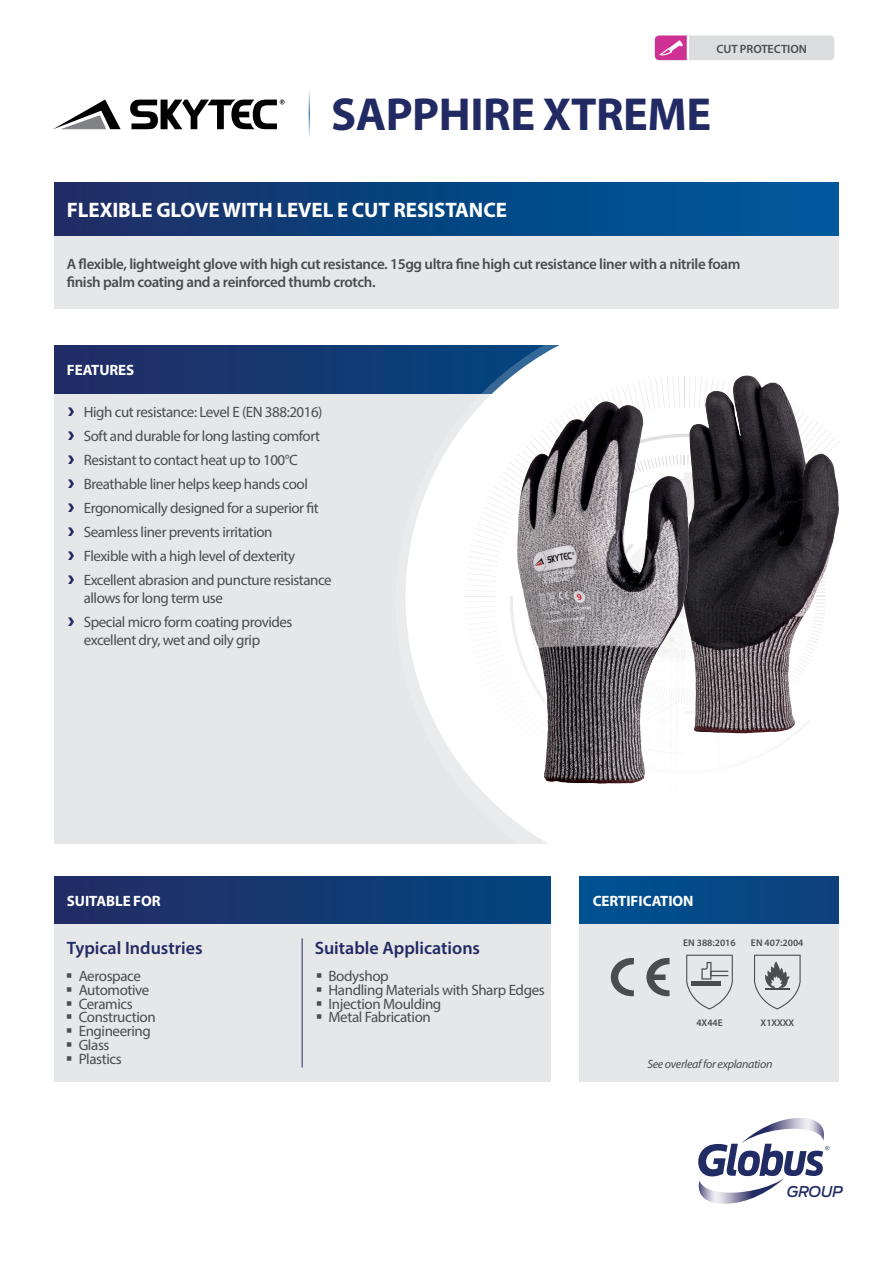
<style>
.page{position:relative;width:893px;height:1263px;background:#fff}
.page>*{position:absolute;margin:0;border:0;box-sizing:border-box;transform-origin:0 0}
.PRODUCT_NAME{font:700 46.5px "Myriad Pro";letter-spacing:-.01em;color:#222a64}
.SHORT_DESCRIPTION{font:700 21px "Myriad Pro";letter-spacing:-.005em;color:#fff}
.PANEL_SUB-HEAD{font:600 18px "Myriad Pro";color:#222a64}
.t1{font:15px/18px "Myriad Pro";letter-spacing:-.03em;color:#4b4c4d}
.LONG_DESCRIPTION{font:600 15px/18px "Myriad Pro";letter-spacing:-.025em;color:#4b4c4d}
.PANEL_HEADING{font:700 15px "Myriad Pro";letter-spacing:-.005em;color:#fff}
.t2{font:italic 500 14.85px "Antenna";letter-spacing:-.005em;color:#212b64}
.t3{font:600 12px "Myriad Pro";letter-spacing:-.005em;color:#4b4c4d}
.t4{font:italic 12px "Myriad Pro";letter-spacing:-.025em;color:#4b4c4d}
.CERTIFICATION_TEXT{font:600 9.75px "Myriad Pro";color:#4b4c4d}
</style>
<div class="page">
<div style="left:54px;top:393px;width:778px;height:451px;background:#e6e7e9"></div>
<div style="left:54px;top:346px;width:586px;height:48px;background:#1b356e"></div>
<div style="left:54px;top:924px;width:496px;height:158px;background:#e6e7e9"></div>
<hr style="left:302px;top:938px;width:1px;height:129px;background:#222a64">
<div style="left:54px;top:876px;width:496px;height:48px;background:linear-gradient(to right,#242c64,#034580)"></div>
<div style="left:580px;top:876px;width:259px;height:48px;background:#044987"></div>
<svg style="left:395px;top:345px;width:437px;height:499px;fill:#fff"></svg>
<div style="left:635px;top:669px;width:9px;height:177px;background:#fff"></div>
<div style="left:618px;top:593px;width:18px;height:253px;background:#fff"></div>
<hr style="left:675px;top:687px;width:3px;height:159px;background:#231f20">
<hr style="left:669px;top:637px;width:3px;height:209px;background:#231f20">
<div style="left:658px;top:649px;width:8px;height:197px;background:#fff"></div>
<div style="left:646px;top:642px;width:18px;height:204px;background:#fff"></div>
<svg style="left:465px;top:377px;width:375px;height:449px;background:#a4a2a4"></svg>
<hr style="left:734px;top:588px;width:1px;height:128px;background:#231f20;border-radius:50%">
<hr style="left:733px;top:593px;width:1px;height:159px;background:#231f20;border-radius:50%">
<svg style="left:569px;top:548px;width:114px;height:114px;background:#928d91"></svg>
<svg style="left:634px;top:703px;width:114px;height:114px;fill:#fff"></svg>
<svg style="left:53px;top:100px;width:68px;height:29px"></svg>
<svg style="left:130px;top:100px;width:155px;height:29px"></svg>
<hr style="left:309px;top:88px;width:1px;height:50px;background:#005292">
<img style="left:733px;top:375px;width:14px;height:47px">
<img style="left:578px;top:401px;width:28px;height:20px">
<div style="left:655px;top:36px;width:179px;height:24px;background:#dcdddf;border-radius:4px"></div>
<svg style="left:655px;top:36px;width:34px;height:24px"></svg>
<div style="left:54px;top:183px;width:785px;height:53px;background:linear-gradient(to right,#1b2d64,#005c9f)"></div>
<svg style="left:698px;top:1118px;width:132px;height:86px"></svg>
<div style="left:54px;top:236px;width:785px;height:72px;background:#e6e7e9"></div>
<div style="left:580px;top:924px;width:259px;height:158px;background:#e6e7e9"></div>
<svg style="left:686px;top:955px;width:47px;height:54px"></svg>
<svg style="left:754px;top:955px;width:47px;height:54px"></svg>
<svg style="left:646px;top:958px;width:23px;height:38px"></svg>
<svg style="left:611px;top:958px;width:23px;height:38px"></svg>
<p class="t3" style="left:740px;top:39px;width:92px">CUT PROTECTION</p>
<p class="t3" style="left:716px;top:41px;width:92px">CUT PROTECTION</p>
<p class="PRODUCT_NAME" style="left:331px;top:84px;width:382px">SAPPHIRE XTREME</p>
<p class="SHORT_DESCRIPTION" style="left:67px;top:197px;width:441px">FLEXIBLE GLOVE WITH LEVEL E CUT RESISTANCE</p>
<p class="LONG_DESCRIPTION" style="left:67px;top:254px;width:675px">A flexible, lightweight glove with high cut resistance. 15gg ultra fine high cut resistance liner with a nitrile foam finish palm coating and a reinforced thumb crotch.</p>
<p class="PANEL_HEADING" style="left:67px;top:360px;width:69px">FEATURES</p>
<p class="t1" style="left:84px;top:403px;width:240px">High cut resistance: Level E (EN 388:2016)</p>
<p class="t1" style="left:84px;top:427px;width:238px">Soft and durable for long lasting comfort</p>
<p class="t1" style="left:84px;top:451px;width:216px">Resistant to contact heat up to 100°C</p>
<p class="t1" style="left:84px;top:475px;width:226px">Breathable liner helps keep hands cool</p>
<p class="t1" style="left:84px;top:499px;width:237px">Ergonomically designed for a superior fit</p>
<p class="t1" style="left:84px;top:523px;width:190px">Seamless liner prevents irritation</p>
<p class="t1" style="left:84px;top:547px;width:213px">Flexible with a high level of dexterity</p>
<p class="t1" style="left:84px;top:571px;width:250px">Excellent abrasion and puncture resistance allows for long term use</p>
<p class="t1" style="left:84px;top:613px;width:210px">Special micro form coating provides excellent dry, wet and oily grip</p>
<p class="PANEL_HEADING" style="left:67px;top:891px;width:95px">SUITABLE FOR</p>
<p class="PANEL_HEADING" style="left:593px;top:891px;width:102px">CERTIFICATION</p>
<p class="PANEL_SUB-HEAD" style="left:67px;top:936px;width:137px">Typical Industries</p>
<p class="PANEL_SUB-HEAD" style="left:315px;top:936px;width:167px">Suitable Applications</p>
<p class="t1" style="left:79px;top:967px;width:64px">Aerospace</p>
<p class="t1" style="left:79px;top:980px;width:72px">Automotive</p>
<p class="t1" style="left:79px;top:994px;width:56px">Ceramics</p>
<p class="t1" style="left:79px;top:1008px;width:78px">Construction</p>
<p class="t1" style="left:79px;top:1022px;width:74px">Engineering</p>
<p class="t1" style="left:79px;top:1036px;width:32px">Glass</p>
<p class="t1" style="left:79px;top:1049px;width:45px">Plastics</p>
<p class="t1" style="left:328px;top:967px;width:62px">Bodyshop</p>
<p class="t1" style="left:328px;top:980px;width:218px">Handling Materials with Sharp Edges</p>
<p class="t1" style="left:328px;top:994px;width:114px">Injection Moulding</p>
<p class="t1" style="left:328px;top:1008px;width:104px">Metal Fabrication</p>
<p class="CERTIFICATION_TEXT" style="left:683px;top:936px;width:54px">EN 388:2016</p>
<p class="CERTIFICATION_TEXT" style="left:751px;top:936px;width:54px">EN 407:2004</p>
<p class="CERTIFICATION_TEXT" style="left:696px;top:1017px;width:28px">4X44E</p>
<p class="CERTIFICATION_TEXT" style="left:760px;top:1017px;width:35px">X1XXXX</p>
<p class="t4" style="left:647px;top:1057px;width:127px">See overleaf for explanation</p>
<p class="t2" style="left:787px;top:1182px;width:58px">GROUP</p>
</div>
